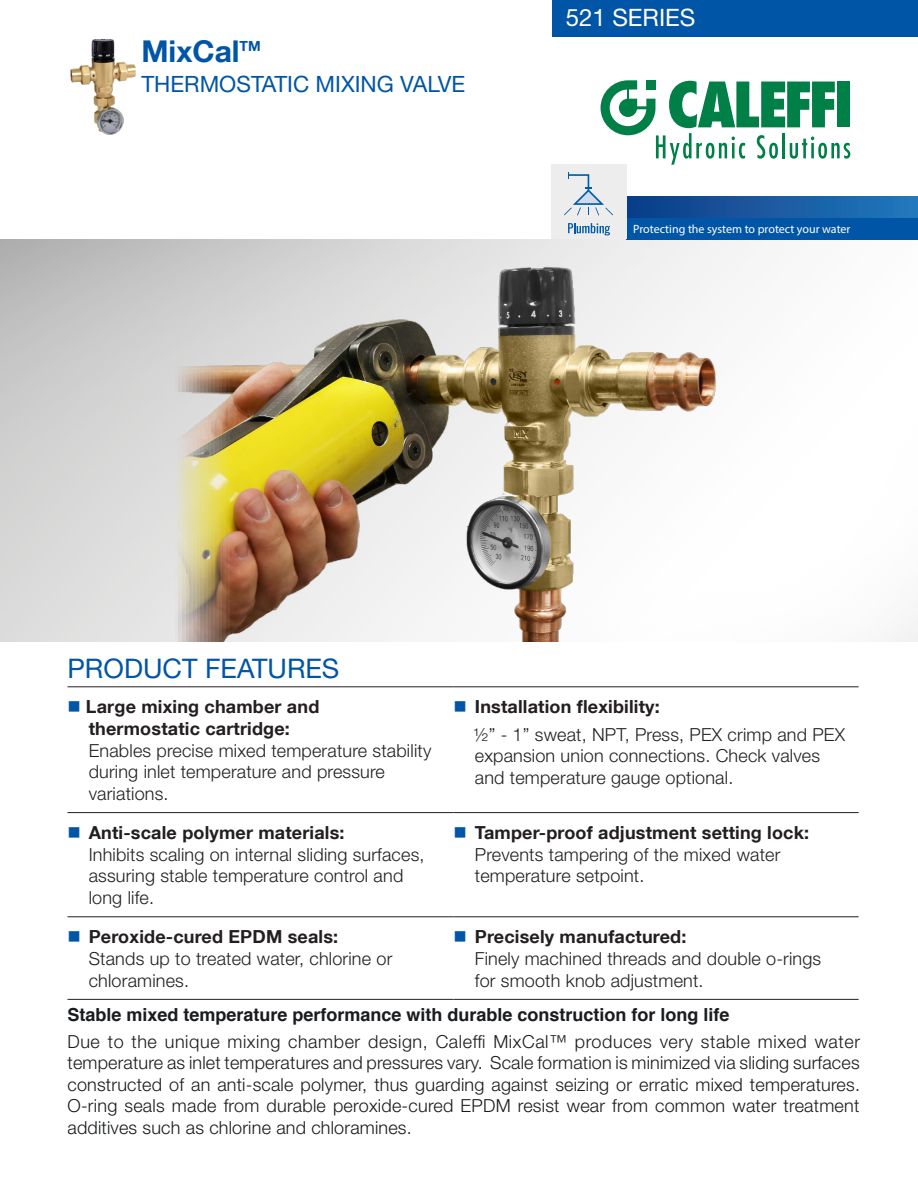
<style>
.page{position:relative;width:918px;height:1188px;background:#fff}
.page>*{position:absolute;margin:0;border:0;box-sizing:border-box;transform-origin:0 0}
._01_TITOLO_SCHEDA{font:700 30px "Helvetica Neue LT Com";color:#0155a7}
._03_TITOLO{font:27px "Helvetica Neue LT Std";color:#0155a7}
._02_SERIE{font:24px "Helvetica Neue LT Std";color:#fff}
._01_TITOLO_SCHEDA-2{font:22.5px "Helvetica Neue LT Std";color:#0155a7}
._04_TESTO_TABELLA_SE{font:300 18px/21.6px "Helvetica Neue LT Std";letter-spacing:.01em;color:#231f20}
._8_10_text{font:300 18px/21.6px "Helvetica Neue LT Std";letter-spacing:.01em;color:#191b1e;text-align:justify}
._8_10_text-2{font:700 18px "Helvetica";color:#191b1e}
._04_TESTO_TABELLA_SE-2{font:700 18px "Helvetica Neue LT Com";letter-spacing:.01em;color:#231f20}
.Claim_di_Famiglia{font:12px "Myriad Pro";color:#fff}
.t1{font:11.25px "Myriad Pro";color:#fff}
.s1{color:#0155a7}
.s2{font-family:"Helvetica Neue LT Com";font-weight:700}
</style>
<div class="page">
<img style="left:9px;top:240px;width:909px;height:402px">
<div style="left:626px;top:197px;width:292px;height:21px;background:linear-gradient(to right,#0d3c86,#2378bc)"></div>
<div style="left:553px;top:0;width:365px;height:36px;background:#0155a7"></div>
<div style="left:626px;top:218px;width:292px;height:21px;background:#0155a7"></div>
<svg style="left:601px;top:80px;width:249px;height:85px"></svg>
<div style="left:551px;top:164px;width:75px;height:75px;background:#ededed"></div>
<svg style="left:564px;top:172px;width:49px;height:43px"></svg>
<svg style="left:568px;top:223px;width:42px;height:12px"></svg>
<hr style="left:68px;top:686px;width:386px;height:1px;background:#231f20">
<hr style="left:68px;top:812px;width:386px;height:1px;background:#231f20">
<hr style="left:68px;top:916px;width:386px;height:1px;background:#231f20">
<hr style="left:68px;top:999px;width:386px;height:1px;background:#231f20">
<hr style="left:454px;top:686px;width:405px;height:1px;background:#231f20">
<hr style="left:454px;top:812px;width:405px;height:1px;background:#231f20">
<hr style="left:454px;top:916px;width:405px;height:1px;background:#231f20">
<hr style="left:454px;top:999px;width:405px;height:1px;background:#231f20">
<img style="left:70px;top:39px;width:66px;height:96px">
<p class="_01_TITOLO_SCHEDA" style="left:141px;top:32px;width:121px">MixCal<sup>TM</sup></p>
<p class="_01_TITOLO_SCHEDA-2" style="left:141px;top:70px;width:325px">THERMOSTATIC MIXING VALVE</p>
<p class="_02_SERIE" style="left:559px;top:0;width:131px">520 SERIES</p>
<p class="_02_SERIE" style="left:566px;top:3px;width:131px">521 SERIES</p>
<p class="t1" style="left:638px;top:221px;width:236px">Components for today’s modern hydronic systems</p>
<p class="Claim_di_Famiglia" style="left:633px;top:222px;width:219px">Protecting the system to protect your water</p>
<p class="_03_TITOLO" style="left:68px;top:653px;width:273px">PRODUCT FEATURES</p>
<p class="_04_TESTO_TABELLA_SE" style="left:89px;top:696px;width:344px;text-indent:-21px"><span class="s1">■</span> <span class="s2">Large mixing chamber and thermostatic cartridge:<br></span>Enables precise mixed temperature stability during inlet temperature and pressure variations.</p>
<p class="_04_TESTO_TABELLA_SE-2" style="left:454px;top:696px;width:208px"><span class="s1">■</span> Installation flexibility:</p>
<p class="_04_TESTO_TABELLA_SE" style="left:473px;top:723px;width:373px">½” - 1” sweat, NPT, Press, PEX crimp and PEX expansion union connections. Check valves and temperature gauge optional.</p>
<p class="_04_TESTO_TABELLA_SE" style="left:89px;top:822px;width:337px;text-indent:-21px"><span class="s1">■</span> <span class="s2">Anti-scale polymer materials:<br></span>Inhibits scaling on internal sliding surfaces, assuring stable temperature control and long life.</p>
<p class="_04_TESTO_TABELLA_SE" style="left:475px;top:822px;width:336px;text-indent:-21px"><span class="s1">■</span> <span class="s2">Tamper-proof adjustment setting lock:<br></span>Prevents tampering of the mixed water temperature setpoint.</p>
<p class="_04_TESTO_TABELLA_SE" style="left:89px;top:926px;width:305px;text-indent:-21px"><span class="s1">■</span> <span class="s2">Peroxide-cured EPDM seals:<br></span>Stands up to treated water, chlorine or chloramines.</p>
<p class="_04_TESTO_TABELLA_SE" style="left:475px;top:926px;width:348px;text-indent:-21px"><span class="s1">■</span> <span class="s2">Precisely manufactured:<br></span>Finely machined threads and double o-rings for smooth knob adjustment.</p>
<p class="_8_10_text-2" style="left:68px;top:1004px;width:664px">Stable mixed temperature performance with durable construction for long life</p>
<p class="_8_10_text" style="left:68px;top:1030px;width:794px">Due to the unique mixing chamber design, Caleffi MixCal™ produces very stable mixed water temperature as inlet temperatures and pressures vary. Scale formation is minimized via sliding surfaces constructed of an anti-scale polymer, thus guarding against seizing or erratic mixed temperatures.<br>O-ring seals made from durable peroxide-cured EPDM resist wear from common water treatment additives such as chlorine and chloramines.</p>
</div>
